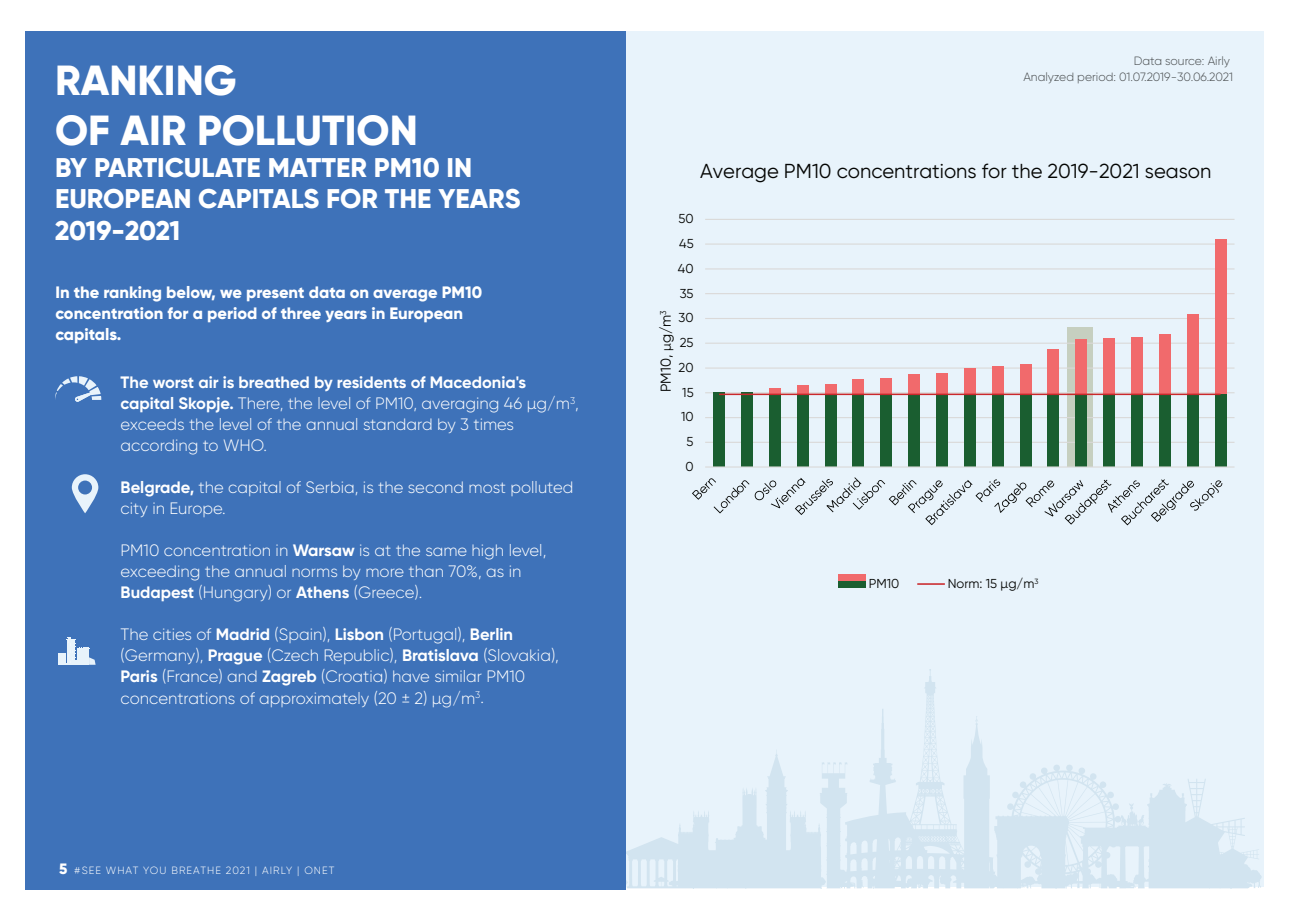
<style>
.page{position:relative;width:1289px;height:919px;background:#fff}
.page>*{position:absolute;margin:0;border:0;box-sizing:border-box;transform-origin:0 0}
.t1{font:800 42px/50.4px "Gilroy";color:#fff}
.t2{font:800 27px/31.5px "Gilroy";color:#fff}
.t3{font:20.25px "Gilroy";color:#040503}
.t4{font:300 16.5px/21px "Gilroy";color:#fff}
.t5{font:800 16.5px/21px "Gilroy";color:#fff}
.t6{font:14.25px "Gilroy";color:#040503}
.t7{font:12.9px "Gilroy";letter-spacing:.005em;color:#040503}
.t8{font:300 12px/16.5px "Gilroy";color:#484c4e;text-align:right}
.t9{font:300 10.5px "Gilroy";letter-spacing:.1em;color:#fff}
.s1{font-weight:700}
.s2{font-weight:800;font-size:15px}
.s3{font-size:12.9px}
</style>
<div class="page">
<div style="left:25px;top:31px;width:1238px;height:855px;background:#e8f3fb"></div>
<svg style="left:626px;top:750px;width:193px;height:138px"></svg>
<svg style="left:819px;top:669px;width:442px;height:219px"></svg>
<div style="left:1067px;top:327px;width:26px;height:140px;background:#c6cfc0"></div>
<div style="left:25px;top:31px;width:601px;height:858px;background:#3e72b9"></div>
<svg style="left:72px;top:474px;width:26px;height:39px"></svg>
<svg style="left:55px;top:376px;width:46px;height:26px"></svg>
<div style="left:58px;top:653px;width:8px;height:11px;background:#e8f3fb"></div>
<svg style="left:66px;top:637px;width:30px;height:27px"></svg>
<hr style="left:705px;top:219px;width:529px;height:1px;background:#dad9d8">
<hr style="left:705px;top:243px;width:529px;height:1px;background:#dad9d8">
<hr style="left:705px;top:268px;width:529px;height:1px;background:#dad9d8">
<hr style="left:705px;top:293px;width:529px;height:1px;background:#dad9d8">
<hr style="left:705px;top:318px;width:529px;height:1px;background:#dad9d8">
<hr style="left:705px;top:342px;width:529px;height:2px;background:#dad9d8">
<hr style="left:705px;top:367px;width:529px;height:1px;background:#dad9d8">
<hr style="left:705px;top:392px;width:529px;height:1px;background:#dad9d8">
<hr style="left:705px;top:417px;width:529px;height:1px;background:#dad9d8">
<hr style="left:705px;top:441px;width:529px;height:2px;background:#dad9d8">
<div style="left:936px;top:391px;width:11px;height:76px;background:#1a5e30"></div>
<div style="left:908px;top:391px;width:11px;height:76px;background:#1a5e30"></div>
<div style="left:964px;top:391px;width:11px;height:76px;background:#1a5e30"></div>
<div style="left:880px;top:391px;width:11px;height:76px;background:#1a5e30"></div>
<div style="left:852px;top:391px;width:12px;height:76px;background:#1a5e30"></div>
<div style="left:797px;top:391px;width:11px;height:76px;background:#1a5e30"></div>
<div style="left:825px;top:391px;width:11px;height:76px;background:#1a5e30"></div>
<div style="left:992px;top:391px;width:11px;height:76px;background:#1a5e30"></div>
<div style="left:1103px;top:391px;width:11px;height:76px;background:#1a5e30"></div>
<div style="left:1186px;top:391px;width:12px;height:76px;background:#1a5e30"></div>
<div style="left:1131px;top:391px;width:11px;height:76px;background:#1a5e30"></div>
<div style="left:1159px;top:391px;width:11px;height:76px;background:#1a5e30"></div>
<div style="left:741px;top:392px;width:11px;height:75px;background:#1a5e30"></div>
<div style="left:713px;top:392px;width:11px;height:75px;background:#1a5e30"></div>
<div style="left:769px;top:391px;width:11px;height:76px;background:#1a5e30"></div>
<div style="left:1019px;top:391px;width:12px;height:76px;background:#1a5e30"></div>
<div style="left:1075px;top:391px;width:11px;height:76px;background:#1a5e30"></div>
<div style="left:1047px;top:391px;width:11px;height:76px;background:#1a5e30"></div>
<div style="left:1214px;top:391px;width:11px;height:76px;background:#1a5e30"></div>
<hr style="left:705px;top:466px;width:529px;height:1px;background:#dad9d8">
<div style="left:838px;top:580px;width:27px;height:7px;background:#1a5e30"></div>
<div style="left:838px;top:573px;width:27px;height:7px;background:#f16a6c"></div>
<svg style="left:917px;top:583px;width:27px;height:1px"></svg>
<div style="left:1131px;top:337px;width:11px;height:57px;background:#f16a6c"></div>
<div style="left:769px;top:388px;width:11px;height:6px;background:#f16a6c"></div>
<div style="left:1075px;top:340px;width:11px;height:54px;background:#f16a6c"></div>
<div style="left:1047px;top:349px;width:11px;height:45px;background:#f16a6c"></div>
<div style="left:1019px;top:364px;width:12px;height:30px;background:#f16a6c"></div>
<div style="left:1214px;top:240px;width:11px;height:154px;background:#f16a6c"></div>
<div style="left:1159px;top:334px;width:11px;height:60px;background:#f16a6c"></div>
<div style="left:1186px;top:314px;width:12px;height:80px;background:#f16a6c"></div>
<div style="left:1103px;top:338px;width:11px;height:56px;background:#f16a6c"></div>
<div style="left:825px;top:384px;width:11px;height:10px;background:#f16a6c"></div>
<div style="left:880px;top:378px;width:11px;height:16px;background:#f16a6c"></div>
<div style="left:852px;top:380px;width:12px;height:14px;background:#f16a6c"></div>
<div style="left:797px;top:385px;width:11px;height:9px;background:#f16a6c"></div>
<div style="left:936px;top:373px;width:11px;height:21px;background:#f16a6c"></div>
<div style="left:908px;top:374px;width:11px;height:20px;background:#f16a6c"></div>
<div style="left:964px;top:368px;width:11px;height:26px;background:#f16a6c"></div>
<div style="left:992px;top:366px;width:11px;height:28px;background:#f16a6c"></div>
<hr style="left:719px;top:393px;width:501px;height:2px;background:#ca282b">
<svg style="left:692px;top:477px;width:530px;height:48px"></svg>
<h1 class="t1" style="left:55px;top:55px;width:364px">RANKING<br>OF AIR POLLUTION</h1>
<h2 class="t2" style="left:55px;top:151px;width:467px">BY PARTICULATE MATTER PM10 IN<br>EUROPEAN CAPITALS FOR THE YEARS<br>2019-2021</h2>
<p class="t5" style="left:55px;top:281px;width:428px">In the ranking below, we present data on average PM10 concentration for a period of three years in European capitals.</p>
<p class="t4" style="left:121px;top:372px;width:460px"><span class="s1">The worst air is breathed by residents of Macedonia's capital Skopje.</span> There, the level of PM10, averaging 46 µg/m<sup>3</sup>, exceeds the level of the annual standard by 3 times according to WHO.</p>
<p class="t4" style="left:121px;top:477px;width:454px"><span class="s1">Belgrade,</span> the capital of Serbia, is the second most polluted city in Europe.</p>
<p class="t4" style="left:121px;top:540px;width:427px">PM10 concentration in <span class="s1">Warsaw</span> is at the same high level, exceeding the annual norms by more than 70%, as in<br><span class="s1">Budapest</span> (Hungary) or <span class="s1">Athens</span> (Greece).</p>
<p class="t4" style="left:121px;top:624px;width:440px">The cities of <span class="s1">Madrid</span> (Spain), <span class="s1">Lisbon</span> (Portugal), <span class="s1">Berlin </span>(Germany), <span class="s1">Prague</span> (Czech Republic), <span class="s1">Bratislava</span> (Slovakia), <span class="s1">Paris</span> (France) and <span class="s1">Zagreb</span> (Croatia) have similar PM10 concentrations of approximately (20 ± 2) µg/m<sup>3</sup>.</p>
<p class="t9" style="left:59px;top:863px;width:277px"><span class="s2">5</span> #SEE WHAT YOU BREATHE 2021 | AIRLY | ONET</p>
<p class="t8" style="left:1023px;top:52px;width:211px">Data source: Airly<br>Analyzed period: 01.07.2019-30.06.2021</p>
<p class="t3" style="left:700px;top:158px;width:512px">Average PM10 concentrations for the 2019-2021 season</p>
<p class="t7" style="left:678px;top:211px;width:17px">50</p>
<p class="t7" style="left:679px;top:236px;width:16px">45</p>
<p class="t7" style="left:678px;top:260px;width:17px">40</p>
<p class="t7" style="left:679px;top:285px;width:15px">35</p>
<p class="t6" style="left:657px;top:392px;width:83px;rotate:-90deg">PM10, <span class="s3">µ</span>g/m<sup>3</sup></p>
<p class="t7" style="left:678px;top:310px;width:17px">30</p>
<p class="t7" style="left:679px;top:335px;width:15px">25</p>
<p class="t7" style="left:678px;top:359px;width:16px">20</p>
<p class="t7" style="left:682px;top:384px;width:13px">15</p>
<p class="t7" style="left:681px;top:409px;width:14px">10</p>
<p class="t7" style="left:686px;top:434px;width:8px">5</p>
<p class="t7" style="left:685px;top:458px;width:10px">0</p>
<p class="t7" style="left:868px;top:575px;width:32px">PM10</p>
<p class="t7" style="left:947px;top:575px;width:92px">Norm: 15 µg/m<sup>3</sup></p>
</div>
